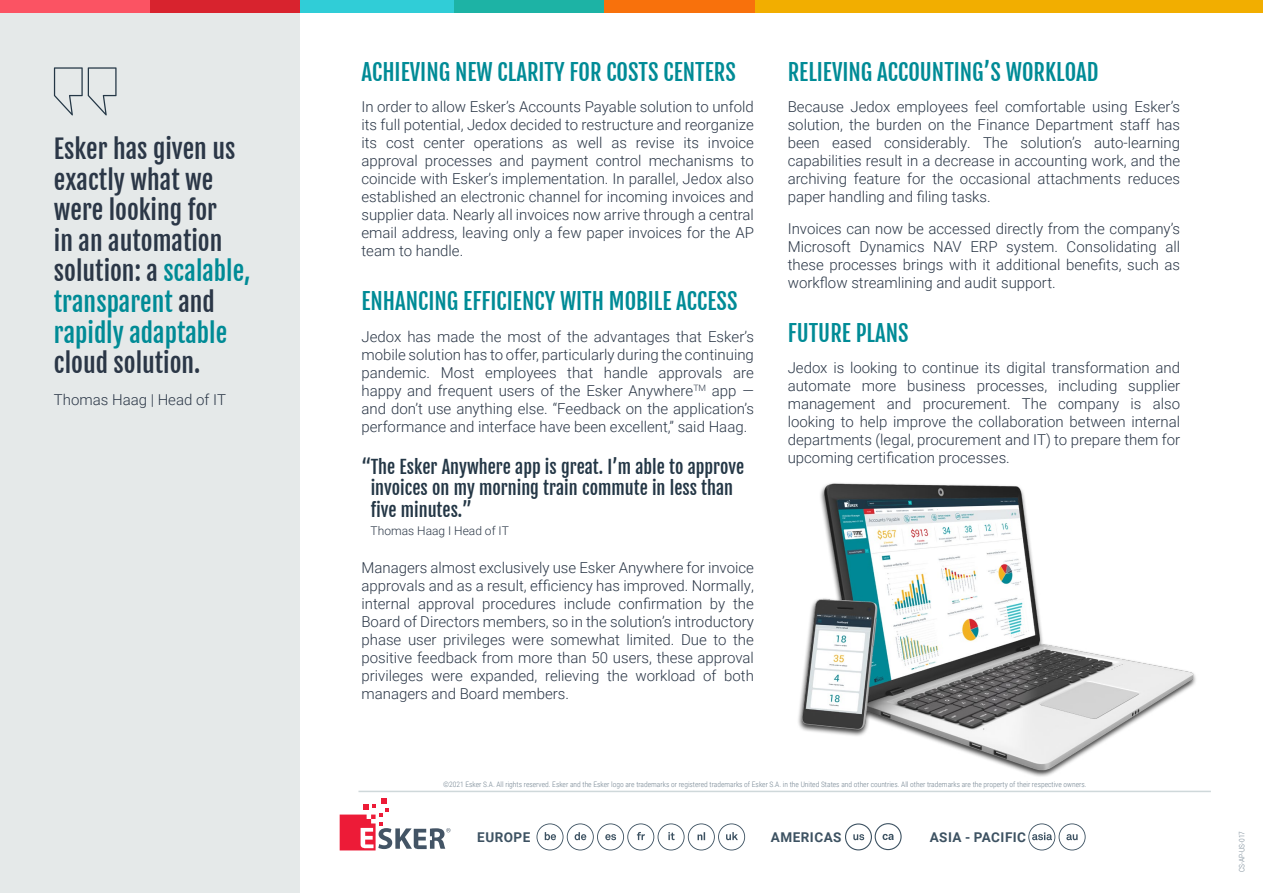
<style>
.page{position:relative;width:1263px;height:893px;background:#fff}
.page>*{position:absolute;margin:0;border:0;box-sizing:border-box;transform-origin:0 0}
.t1{font:25.5px/30.6px "Fjalla One";color:#2b3747}
.t2{font:22.5px "Fjalla One";color:#008b96}
.t3{font:18px/21.6px "Fjalla One";color:#243746}
.t4{font:300 15px/18px "Roboto";color:#2b3747;text-align:justify}
.t5{font:700 13.5px "Roboto";letter-spacing:.035em;color:#3d5262}
.t6{font:300 12px "Roboto";color:#2b3747}
.t7{font:300 7.5px "Roboto Condensed";color:#728390}
.s1{color:#008b96}
</style>
<div class="page">
<img style="left:798px;top:483px;width:398px;height:294px">
<div style="left:0;top:0;width:300px;height:893px;background:#e5e9e9"></div>
<div style="left:0;top:0;width:150px;height:12px;background:#fb5363"></div>
<div style="left:150px;top:0;width:150px;height:12px;background:#d8232e"></div>
<div style="left:300px;top:0;width:155px;height:12px;background:#30cdd7"></div>
<div style="left:455px;top:0;width:150px;height:12px;background:#1db3a5"></div>
<div style="left:605px;top:0;width:150px;height:12px;background:#f8710c"></div>
<div style="left:755px;top:0;width:508px;height:12px;background:#f2ae00"></div>
<svg style="left:54px;top:67px;width:63px;height:48px"></svg>
<hr style="left:358px;top:791px;width:853px;height:1px;background:#cfd8da">
<svg style="left:340px;top:799px;width:110px;height:51px"></svg>
<svg style="left:536px;top:823px;width:209px;height:27px"></svg>
<svg style="left:1028px;top:823px;width:57px;height:27px"></svg>
<div style="left:845px;top:823px;width:27px;height:27px;border:1px solid #3d5262;border-radius:50%"></div>
<svg style="left:853px;top:834px;width:11px;height:6px"></svg>
<div style="left:875px;top:823px;width:27px;height:27px;border:1px solid #3d5262;border-radius:50%"></div>
<svg style="left:882px;top:834px;width:12px;height:6px"></svg>
<h1 class="t1" style="left:54px;top:134px;width:198px">Esker has given us exactly what we were looking for<br>in an automation solution: a <span class="s1">scalable, transparent</span> and <span class="s1">rapidly adaptable</span></h1>
<h1 class="t1" style="left:54px;top:348px;width:148px">cloud solution.</h1>
<p class="t4" style="left:54px;top:390px;width:174px">Thomas Haag | Head of IT</p>
<h2 class="t2" style="left:361px;top:58px;width:376px">ACHIEVING NEW CLARITY FOR COSTS CENTERS</h2>
<p class="t4" style="left:361px;top:97px;width:394px">In order to allow Esker’s Accounts Payable solution to unfold its full potential, Jedox decided to restructure and reorganize its cost center operations as well as revise its invoice approval processes and payment control mechanisms to coincide with Esker’s implementation. In parallel, Jedox also established an electronic channel for incoming invoices and supplier data. Nearly all invoices now arrive through a central email address, leaving only a few paper invoices for the AP team to handle.</p>
<h2 class="t2" style="left:361px;top:287px;width:378px">ENHANCING EFFICIENCY WITH MOBILE ACCESS</h2>
<p class="t4" style="left:361px;top:327px;width:394px">Jedox has made the most of the advantages that Esker’s mobile solution has to offer, particularly during the continuing pandemic. Most employees that handle approvals are happy and frequent users of the Esker Anywhere<sup>TM</sup> app — and don’t use anything else. “Feedback on the application’s performance and interface have been excellent,” said Haag.</p>
<p class="t3" style="left:371px;top:456px;width:375px;text-indent:-9px">“The Esker Anywhere app is great. I’m able to approve invoices on my morning train commute in less than five minutes.”</p>
<p class="t6" style="left:371px;top:522px;width:140px">Thomas Haag I Head of IT</p>
<p class="t4" style="left:361px;top:558px;width:394px">Managers almost exclusively use Esker Anywhere for invoice approvals and as a result, efficiency has improved. Normally, internal approval procedures include confirmation by the Board of Directors members, so in the solution’s introductory phase user privileges were somewhat limited. Due to the positive feedback from more than 50 users, these approval privileges were expanded, relieving the workload of both managers and Board members.</p>
<h2 class="t2" style="left:788px;top:58px;width:312px">RELIEVING ACCOUNTING’S WORKLOAD</h2>
<p class="t4" style="left:788px;top:97px;width:394px">Because Jedox employees feel comfortable using Esker’s solution, the burden on the Finance Department staff has been eased considerably. The solution’s auto-learning capabilities result in a decrease in accounting work, and the archiving feature for the occasional attachments reduces paper handling and filing tasks.</p>
<p class="t4" style="left:788px;top:219px;width:394px">Invoices can now be accessed directly from the company’s Microsoft Dynamics NAV ERP system. Consolidating all these processes brings with it additional benefits, such as workflow streamlining and audit support.</p>
<h2 class="t2" style="left:788px;top:319px;width:122px">FUTURE PLANS</h2>
<p class="t4" style="left:788px;top:358px;width:394px">Jedox is looking to continue its digital transformation and automate more business processes, including supplier management and procurement. The company is also looking to help improve the collaboration between internal departments (legal, procurement and IT) to prepare them for upcoming certification processes.</p>
<p class="t7" style="left:443px;top:779px;width:645px">©2021 Esker S.A. All rights reserved. Esker and the Esker logo are trademarks or registered trademarks of Esker S.A. in the United States and other countries. All other trademarks are the property of their respective owners.</p>
<p class="t5" style="left:477px;top:828px;width:55px">EUROPE</p>
<p class="t5" style="left:771px;top:828px;width:72px">AMERICAS</p>
<p class="t5" style="left:930px;top:828px;width:98px">ASIA - PACIFIC</p>
<p class="t7" style="left:1236px;top:872px;width:43px;rotate:-90deg">CS-AP-US-017</p>
</div>
